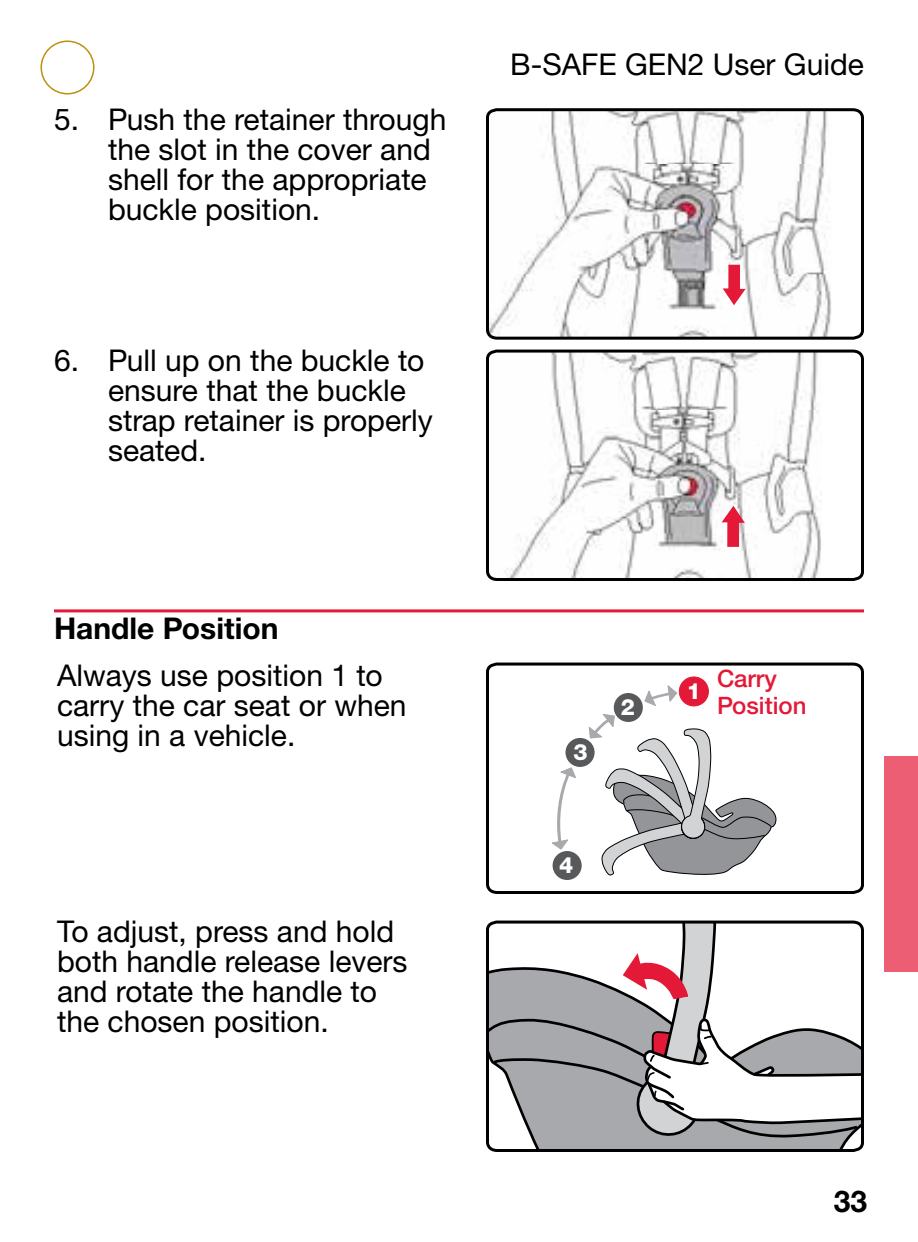
<style>
.page{position:relative;width:918px;height:1242px;background:#fff}
.page>*{position:absolute;margin:0;border:0;box-sizing:border-box;transform-origin:0 0}
.t1{font:30px/30px "Helvetica Neue LTW1 G";color:#000}
.t2{font:700 30px "Helvetica Neue LTW1 G";color:#000}
.t3{font:500 24px/27px "Helvetica Neue LTW1 G";color:#e31937}
.t4{font:800 22.5px "Helvetica Neue LT Std";color:#fff}
</style>
<div class="page">
<div style="left:884px;top:756px;width:34px;height:216px;background:#eb5e73"></div>
<div style="left:40px;top:40px;width:54px;height:54px;border:2px solid #bc9109;border-radius:50%"></div>
<svg style="left:486px;top:108px;width:378px;height:232px"></svg>
<svg style="left:723px;top:265px;width:23px;height:40px"></svg>
<svg style="left:486px;top:349px;width:378px;height:232px"></svg>
<svg style="left:722px;top:506px;width:23px;height:41px"></svg>
<hr style="left:54px;top:609px;width:810px;height:3px;background:#e31937">
<svg style="left:486px;top:662px;width:378px;height:232px"></svg>
<svg style="left:486px;top:920px;width:378px;height:232px;background:#6c6c6e"></svg>
<svg style="left:488px;top:922px;width:374px;height:218px"></svg>
<p class="t1" style="left:108px;top:104px;width:340px;text-indent:-54px">5. Push the retainer through the slot in the cover and shell for the appropriate buckle position.</p>
<p class="t1" style="left:108px;top:345px;width:326px;text-indent:-54px">6. Pull up on the buckle to ensure that the buckle strap retainer is properly seated.</p>
<p class="t2" style="left:54px;top:610px;width:226px">Handle Position</p>
<p class="t1" style="left:57px;top:660px;width:351px">Always use position 1 to carry the car seat or when using in a vehicle.</p>
<p class="t1" style="left:57px;top:916px;width:352px">To adjust, press and hold both handle release levers and rotate the handle to the chosen position.</p>
<p class="t1" style="left:510px;top:50px;width:355px">B-SAFE GEN2 User Guide</p>
<p class="t4" style="left:573px;top:739px;width:16px">3</p>
<p class="t4" style="left:621px;top:693px;width:16px">2</p>
<p class="t4" style="left:559px;top:852px;width:16px">4</p>
<p class="t4" style="left:687px;top:678px;width:16px">1</p>
<p class="t3" style="left:717px;top:665px;width:91px">Carry<br>Position</p>
<p class="t2" style="left:834px;top:1182px;width:35px">33</p>
</div>
